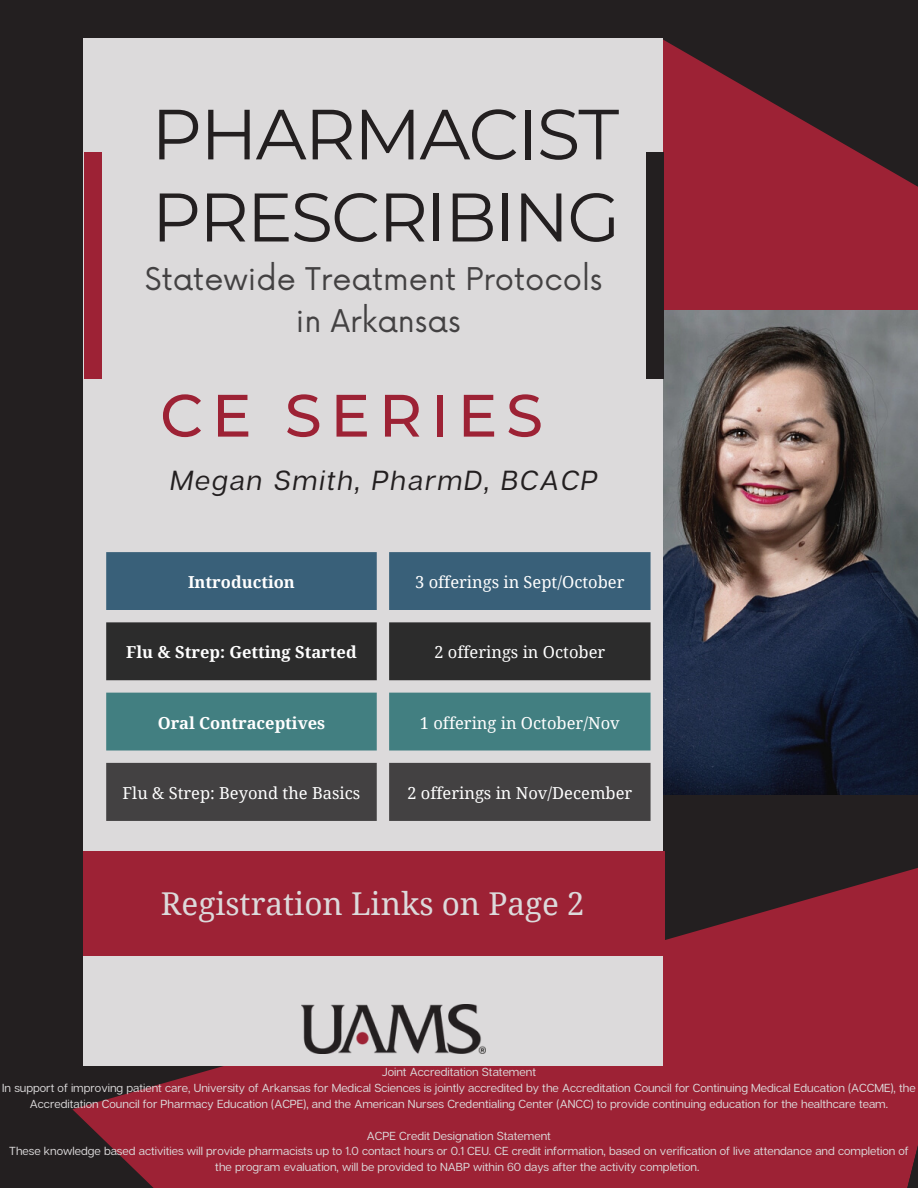
<style>
.page{position:relative;width:918px;height:1188px;background:#231f20}
.page>*{position:absolute;margin:0;border:0;box-sizing:border-box;transform-origin:0 0}
.t1{font:70.95px "Montserrat";letter-spacing:-.03em;color:#231f20}
.t2{font:68.55px "Montserrat";letter-spacing:-.03em;color:#231f20}
.t3{font:500 59.7px "Montserrat";letter-spacing:.14em;color:#9d2235}
.t4{font:31.5px "Noto Serif";color:#dcdadb}
.t5{font:30.45px/41.7px "Now";color:#434142;text-align:center}
.t6{font:italic 27.6px "Articulat CF";letter-spacing:.075em;color:#231f20}
.t7{font:16.5px "Noto Serif";color:#fff}
.t8{font:700 16.5px "Noto Serif";color:#fff}
.t9{font:11.7px/15.8px "Articulat CF";color:#dcdadb;text-align:center}
</style>
<div class="page">
<svg style="left:663px;top:39px;width:255px;height:271px;fill:#9d2235"></svg>
<svg style="left:72px;top:645px;width:846px;height:543px;fill:#9d2235"></svg>
<img style="left:663px;top:310px;width:255px;height:485px">
<div style="left:84px;top:39px;width:579px;height:1027px;background:#dcdadb"></div>
<div style="left:646px;top:152px;width:18px;height:226px;background:#231f20"></div>
<div style="left:84px;top:152px;width:18px;height:226px;background:#9d2235"></div>
<div style="left:83px;top:851px;width:582px;height:105px;background:#9d2235"></div>
<img style="left:302px;top:1005px;width:183px;height:48px">
<div style="left:106px;top:552px;width:545px;height:58px;background:#396079"></div>
<div style="left:106px;top:622px;width:545px;height:58px;background:#2c2c2c"></div>
<div style="left:106px;top:693px;width:545px;height:58px;background:#427f81"></div>
<div style="left:106px;top:763px;width:545px;height:58px;background:#434142"></div>
<h1 class="t1" style="left:151px;top:91px;width:469px">PHARMACIST</h1>
<h2 class="t2" style="left:152px;top:175px;width:470px">PRESCRIBING</h2>
<h3 class="t5" style="left:145px;top:260px;width:459px">Statewide Treatment Protocols in Arkansas</h3>
<h3 class="t3" style="left:160px;top:379px;width:384px">CE SERIES</h3>
<h3 class="t6" style="left:170px;top:463px;width:429px">Megan Smith, PharmD, BCACP</h3>
<h3 class="t8" style="left:188px;top:571px;width:108px">Introduction</h3>
<h3 class="t7" style="left:415px;top:571px;width:211px">3 offerings in Sept/October</h3>
<h3 class="t8" style="left:126px;top:641px;width:232px">Flu &amp; Strep: Getting Started</h3>
<h3 class="t7" style="left:434px;top:641px;width:172px">2 offerings in October</h3>
<h3 class="t8" style="left:158px;top:711px;width:169px">Oral Contraceptives</h3>
<h3 class="t7" style="left:420px;top:711px;width:201px">1 offering in October/Nov</h3>
<h3 class="t7" style="left:123px;top:781px;width:239px">Flu &amp; Strep: Beyond the Basics</h3>
<h3 class="t7" style="left:407px;top:781px;width:226px">2 offerings in Nov/December</h3>
<h3 class="t4" style="left:161px;top:881px;width:425px">Registration Links on Page 2</h3>
<p class="t9" style="left:2px;top:1064px;width:915px">Joint Accreditation Statement<br>In support of improving patient care, University of Arkansas for Medical Sciences is jointly accredited by the Accreditation Council for Continuing Medical Education (ACCME), the<br>Accreditation Council for Pharmacy Education (ACPE), and the American Nurses Credentialing Center (ANCC) to provide continuing education for the healthcare team.</p>
<p class="t9" style="left:9px;top:1127px;width:901px">ACPE Credit Designation Statement<br>These knowledge based activities will provide pharmacists up to 1.0 contact hours or 0.1 CEU. CE credit information, based on verification of live attendance and completion of the program evaluation, will be provided to NABP within 60 days after the activity completion.</p>
</div>
